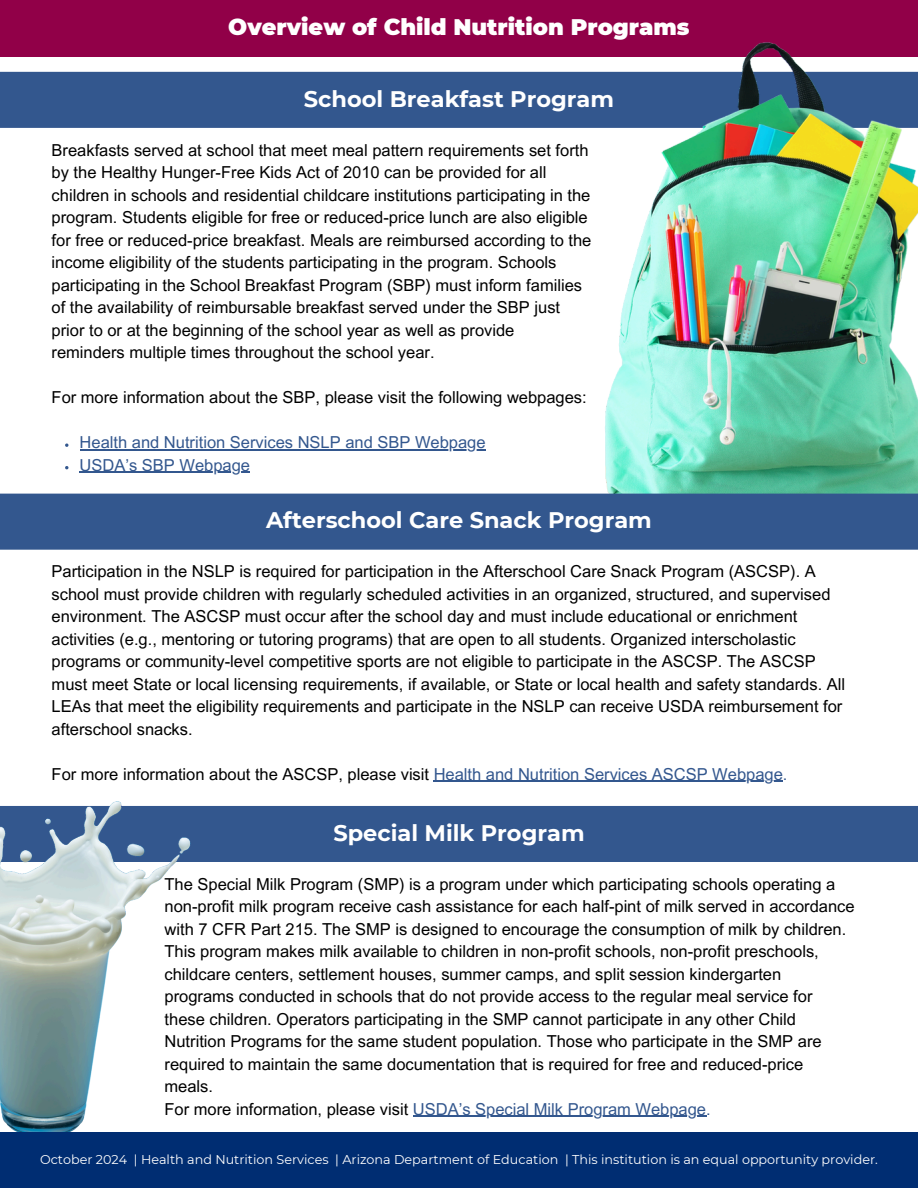
<style>
.page{position:relative;width:918px;height:1188px;background:#fff}
.page>*{position:absolute;margin:0;border:0;box-sizing:border-box;transform-origin:0 0}
.t1{font:700 22.5px "Montserrat";color:#fff}
.t2{font:900 22.5px "Montserrat";color:#fff}
.t3{font:16.5px/22.5px "Arial MT Pro";color:#000}
.t4{font:16.5px "Arial MT Pro";color:#33578e}
.t5{font:12.75px "Montserrat";letter-spacing:-.29em;color:#fff}
.s1{color:#33578e}
</style>
<div class="page">
<div style="left:0;top:0;width:918px;height:56px;background:#910048"></div>
<div style="left:0;top:72px;width:592px;height:56px;background:#33578e"></div>
<img style="left:592px;top:42px;width:326px;height:452px">
<div style="left:0;top:494px;width:918px;height:56px;background:#33578e"></div>
<div style="left:210px;top:806px;width:708px;height:56px;background:#33578e"></div>
<img style="left:0;top:801px;width:210px;height:332px">
<hr style="left:80px;top:449px;width:406px;height:1px;background:#33578e">
<hr style="left:80px;top:472px;width:170px;height:1px;background:#33578e">
<hr style="left:434px;top:781px;width:349px;height:1px;background:#33578e">
<hr style="left:413px;top:1116px;width:293px;height:1px;background:#33578e">
<div style="left:0;top:1133px;width:918px;height:55px;background:#002d72"></div>
<h1 class="t2" style="left:228px;top:13px;width:463px">Overview of Child Nutrition Programs</h1>
<p class="t1" style="left:304px;top:85px;width:312px">School Breakfast Program</p>
<p class="t3" style="left:52px;top:141px;width:541px">Breakfasts served at school that meet meal pattern requirements set forth by the Healthy Hunger-Free Kids Act of 2010 can be provided for all children in schools and residential childcare institutions participating in the program. Students eligible for free or reduced-price lunch are also eligible for free or reduced-price breakfast. Meals are reimbursed according to the income eligibility of the students participating in the program. Schools participating in the School Breakfast Program (SBP) must inform families of the availability of reimbursable breakfast served under the SBP just prior to or at the beginning of the school year as well as provide reminders multiple times throughout the school year.</p>
<p class="t3" style="left:52px;top:388px;width:537px">For more information about the SBP, please visit the following webpages:</p>
<h1 class="t4" style="left:80px;top:436px;width:407px">Health and Nutrition Services NSLP and SBP Webpage</h1>
<h2 class="t4" style="left:80px;top:459px;width:172px">USDA’s SBP Webpage</h2>
<h2 class="t1" style="left:266px;top:507px;width:387px">Afterschool Care Snack Program</h2>
<h2 class="t3" style="left:52px;top:562px;width:795px">Participation in the NSLP is required for participation in the Afterschool Care Snack Program (ASCSP). A school must provide children with regularly scheduled activities in an organized, structured, and supervised environment. The ASCSP must occur after the school day and must include educational or enrichment activities (e.g., mentoring or tutoring programs) that are open to all students. Organized interscholastic programs or community-level competitive sports are not eligible to participate in the ASCSP. The ASCSP must meet State or local licensing requirements, if available, or State or local health and safety standards. All LEAs that meet the eligibility requirements and participate in the NSLP can receive USDA reimbursement for afterschool snacks.</h2>
<p class="t3" style="left:52px;top:765px;width:737px">For more information about the ASCSP, please visit <span class="s1">Health and Nutrition Services ASCSP Webpage.</span></p>
<h2 class="t1" style="left:333px;top:819px;width:253px">Special Milk Program</h2>
<p class="t3" style="left:165px;top:875px;width:692px">The Special Milk Program (SMP) is a program under which participating schools operating a non-profit milk program receive cash assistance for each half-pint of milk served in accordance with 7 CFR Part 215. The SMP is designed to encourage the consumption of milk by children.<br>This program makes milk available to children in non-profit schools, non-profit preschools, childcare centers, settlement houses, summer camps, and split session kindergarten programs conducted in schools that do not provide access to the regular meal service for these children. Operators participating in the SMP cannot participate in any other Child Nutrition Programs for the same student population. Those who participate in the SMP are required to maintain the same documentation that is required for free and reduced-price meals.<br>For more information, please visit <span class="s1">USDA’s Special Milk Program Webpage.</span></p>
<p class="t5" style="left:40px;top:1152px;width:839px">O cJtuolby e2r022042 4| H| eHael tahl tahnadnNd uNt ur i t ri oi tni oSneSr veircvei cs e |s A|r Ai zroi znoanDa eDpeapr tamr t emnet notf oEfdEudcuact iaotni o n| T|hTi sh i ns si nt ist tui t ui otni oins ai snaenqeuqaul aolpoppopr tour tnui tnyi tpyr po vr oi dvei dr .e r .</p>
</div>
